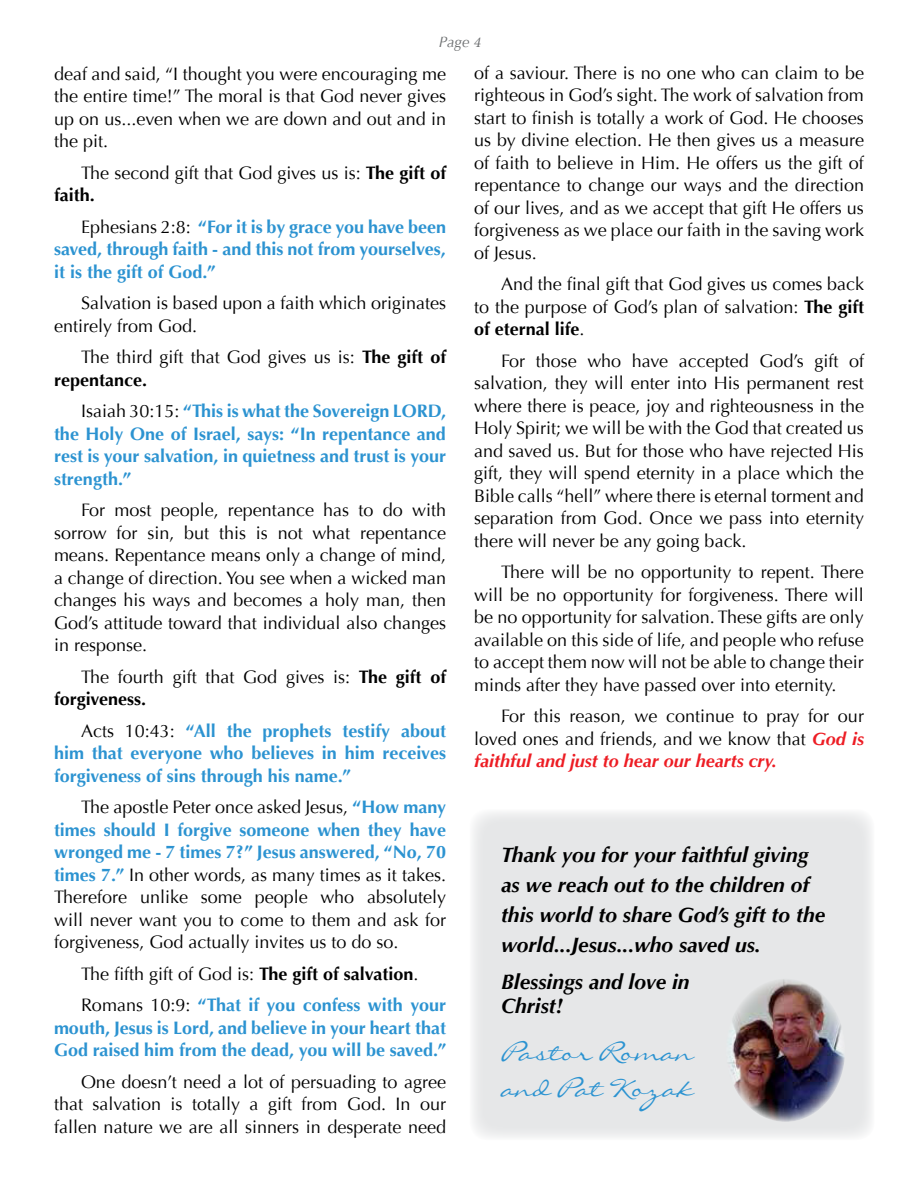
<style>
.page{position:relative;width:918px;height:1188px;background:#fff}
.page>*{position:absolute;margin:0;border:0;box-sizing:border-box;transform-origin:0 0}
.t1{font:24px/36px "Liorah BT";color:#2b93d1}
.t2{font:italic 700 21px/30px "Optima";color:#000}
.t3{font:18px/22.5px "Optima";color:#000;text-align:justify}
.t4{font:700 18px/22.5px "Optima";color:#2c93d1;text-align:justify}
.t5{font:italic 15px "Optima";color:#6c6e70}
.s1{font-family:"Minion Pro"}
.s2{font-weight:700}
.s3{font-weight:400;color:#000}
.s4{font-weight:700;color:#2c93d1}
.s5{font-weight:700;font-style:italic;color:#ed1d24}
</style>
<div class="page">
<div style="left:470px;top:809px;width:404px;height:331px;background:#e6e7e8;border-radius:18px"></div>
<img style="left:729px;top:979px;width:116px;height:143px">
<p class="t5" style="left:439px;top:33px;width:44px">Page <span class="s1">4</span></p>
<p class="t3" style="left:54px;top:62px;width:394px">deaf and said, “I thought you were encouraging me the entire time!” The moral is that God never gives up on us...even when we are down and out and in the pit.</p>
<p class="t3" style="left:54px;top:161px;width:394px;text-indent:27px">The second gift that God gives us is: <span class="s2">The gift of faith.</span></p>
<p class="t4" style="left:54px;top:215px;width:394px;text-indent:27px"><span class="s3">Ephesians 2:8:</span> “For it is by grace you have been saved, through faith - and this not from yourselves, it is the gift of God.”</p>
<p class="t3" style="left:54px;top:292px;width:394px;text-indent:27px">Salvation is based upon a faith which originates entirely from God.</p>
<p class="t3" style="left:54px;top:346px;width:394px;text-indent:27px">The third gift that God gives us is: <span class="s2">The gift of repentance.</span></p>
<p class="t4" style="left:54px;top:400px;width:394px;text-indent:27px"><span class="s3">Isaiah 30:15:</span> “This is what the Sovereign LORD, the Holy One of Israel, says: “In repentance and rest is your salvation, in quietness and trust is your strength.”</p>
<p class="t3" style="left:54px;top:499px;width:394px;text-indent:27px">For most people, repentance has to do with sorrow for sin, but this is not what repentance means. Repentance means only a change of mind, a change of direction. You see when a wicked man changes his ways and becomes a holy man, then God’s attitude toward that individual also changes in response.</p>
<p class="t3" style="left:54px;top:665px;width:394px;text-indent:27px">The fourth gift that God gives is: <span class="s2">The gift of forgiveness.</span></p>
<p class="t4" style="left:54px;top:719px;width:394px;text-indent:27px"><span class="s3">Acts 10:43:</span> “All the prophets testify about him that everyone who believes in him receives forgiveness of sins through his name.”</p>
<p class="t3" style="left:54px;top:796px;width:394px;text-indent:27px">The apostle Peter once asked Jesus, <span class="s4">“How many times should I forgive someone when they have wronged me - 7 times 7?” Jesus answered, “No, 70 times 7.”</span> In other words, as many times as it takes.<br>Therefore unlike some people who absolutely will never want you to come to them and ask for forgiveness, God actually invites us to do so.</p>
<p class="t3" style="left:81px;top:958px;width:367px;line-height:31.5px">The fifth gift of God is: <span class="s2">The gift of salvation</span>.<br>Romans 10:9: <span class="s4">“That if you confess with your</span></p>
<p class="t4" style="left:54px;top:1016px;width:394px">mouth, Jesus is Lord, and believe in your heart that<br>God raised him from the dead, you will be saved.”</p>
<p class="t3" style="left:54px;top:1070px;width:394px;text-indent:27px">One doesn’t need a lot of persuading to agree that salvation is totally a gift from God. In our fallen nature we are all sinners in desperate need</p>
<p class="t3" style="left:474px;top:62px;width:391px">of a saviour. There is no one who can claim to be righteous in God’s sight. The work of salvation from start to finish is totally a work of God. He chooses us by divine election. He then gives us a measure of faith to believe in Him. He offers us the gift of repentance to change our ways and the direction of our lives, and as we accept that gift He offers us forgiveness as we place our faith in the saving work of Jesus.</p>
<p class="t3" style="left:474px;top:273px;width:391px;text-indent:27px">And the final gift that God gives us comes back to the purpose of God’s plan of salvation: <span class="s2">The gift of eternal life</span>.</p>
<p class="t3" style="left:474px;top:350px;width:391px;text-indent:27px">For those who have accepted God’s gift of salvation, they will enter into His permanent rest where there is peace, joy and righteousness in the Holy Spirit; we will be with the God that created us and saved us. But for those who have rejected His gift, they will spend eternity in a place which the Bible calls “hell” where there is eternal torment and separation from God. Once we pass into eternity there will never be any going back.</p>
<p class="t3" style="left:474px;top:561px;width:391px;text-indent:27px">There will be no opportunity to repent. There will be no opportunity for forgiveness. There will be no opportunity for salvation. These gifts are only available on this side of life, and people who refuse to accept them now will not be able to change their minds after they have passed over into eternity.</p>
<p class="t3" style="left:474px;top:705px;width:391px;text-indent:27px">For this reason, we continue to pray for our loved ones and friends, and we know that <span class="s5">God is faithful and just to hear our hearts cry.</span></p>
<p class="t2" style="left:501px;top:839px;width:326px">Thank you for your faithful giving as we reach out to the children of this world to share God’s gift to the world...Jesus...who saved us.</p>
<p class="t2" style="left:501px;top:970px;width:190px;line-height:24px">Blessings and love in<br>Christ!</p>
<h1 class="t1" style="left:501px;top:1034px;width:194px">Pastor Roman and Pat Kozak</h1>
</div>
